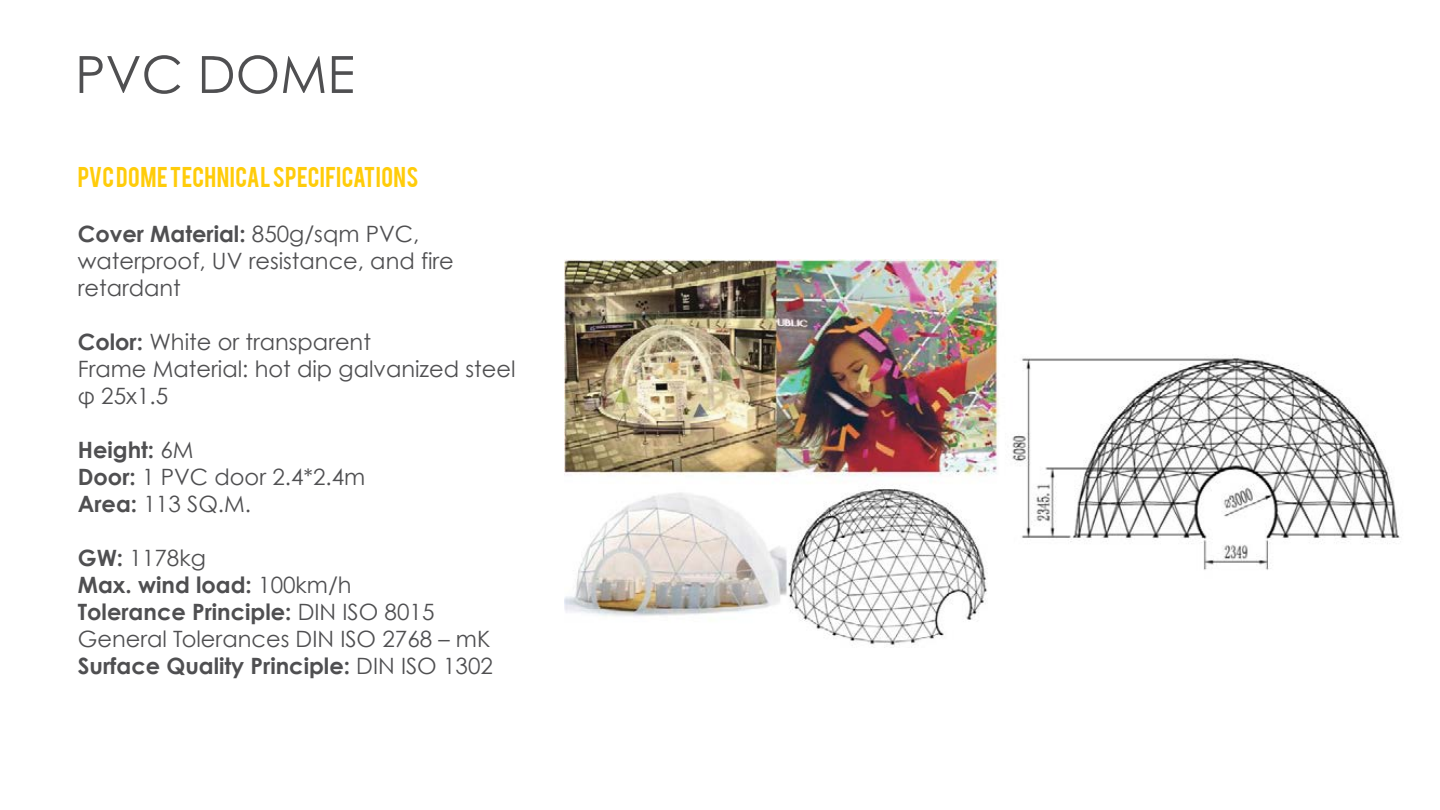
<style>
.page{position:relative;width:1440px;height:810px;background:#fff}
.page>*{position:absolute;margin:0;border:0;box-sizing:border-box;transform-origin:0 0}
.t1{font:51.3px "Century Gothic";color:#4f4f51}
.t2{font:22.5px/27px "Century Gothic";color:#4f4f51}
.t3{font:22.5px "Bebas";letter-spacing:.02em;color:#ffcc0a}
.s1{font-weight:700}
</style>
<div class="page">
<img style="left:565px;top:259px;width:835px;height:386px">
<h1 class="t1" style="left:75px;top:39px;width:281px">PVC DOME</h1>
<p class="t3" style="left:78px;top:161px;width:342px">PVC DOME TECHNICAL SPECIFICATIONS</p>
<p class="t2" style="left:78px;top:220px;width:378px"><span class="s1">Cover Material:</span> 850g/sqm PVC, waterproof, UV resistance, and fire retardant</p>
<p class="t2" style="left:78px;top:328px;width:439px"><span class="s1">Color:</span> White or transparent<br>Frame Material: hot dip galvanized steel " 25x1.5</p>
<p class="t2" style="left:78px;top:436px;width:289px"><span class="s1">Height:</span> 6M<br><span class="s1">Door:</span> 1 PVC door 2.4*2.4m<br><span class="s1">Area:</span> 113 SQ.M.</p>
<p class="t2" style="left:78px;top:544px;width:417px"><span class="s1">GW:</span> 1178kg<br><span class="s1">Max. wind load:</span> 100km/h<br><span class="s1">Tolerance Principle:</span> DIN ISO 8015<br>General Tolerances DIN ISO 2768 – mK<br><span class="s1">Surface Quality Principle:</span> DIN ISO 1302</p>
</div>
